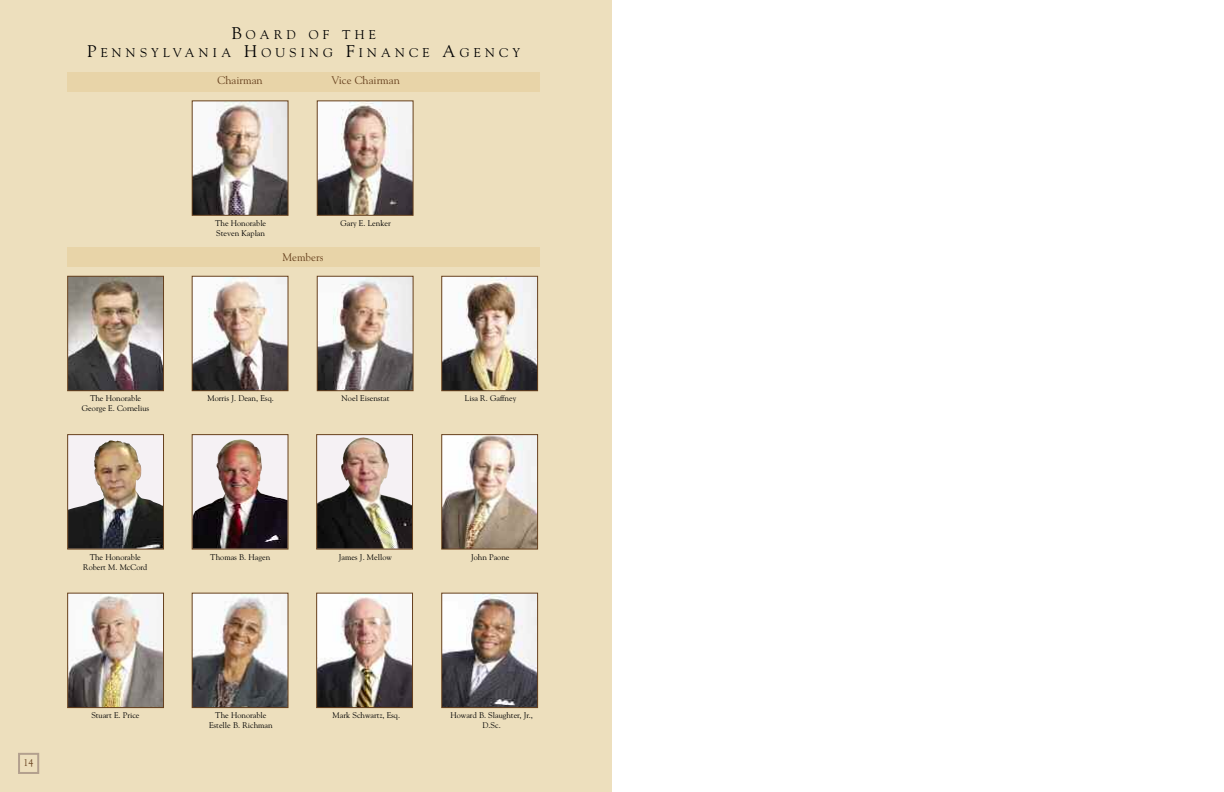
<style>
.page{position:relative;width:1224px;height:792px;background:#fff}
.page>*{position:absolute;margin:0;border:0;box-sizing:border-box;transform-origin:0 0}
.t1{font:12.6px/18px "Goudy";letter-spacing:.335em;color:#000;text-align:center}
.t2{font:11px "Goudy";color:#67411e}
.t3{font:10px "Goudy";color:#67411e}
.t4{font:8.2px/9.8px "Goudy";color:#000;text-align:center}
.s1{font-size:16.8px}
</style>
<div class="page">
<div style="left:0;top:0;width:612px;height:792px;background:#eddfbd"></div>
<div style="left:18px;top:753px;width:21px;height:21px;border:2px solid #b3a08e"></div>
<img style="left:319px;top:102px;width:92px;height:112px">
<div style="left:317px;top:100px;width:96px;height:116px;border:1px solid #67411e"></div>
<img style="left:443px;top:595px;width:93px;height:111px">
<div style="left:441px;top:593px;width:97px;height:115px;border:1px solid #67411e"></div>
<img style="left:194px;top:278px;width:92px;height:111px">
<div style="left:192px;top:276px;width:96px;height:115px;border:1px solid #67411e"></div>
<img style="left:69px;top:278px;width:93px;height:111px">
<div style="left:67px;top:276px;width:97px;height:115px;border:1px solid #67411e"></div>
<img style="left:318px;top:595px;width:93px;height:111px">
<div style="left:316px;top:593px;width:97px;height:115px;border:1px solid #67411e"></div>
<img style="left:319px;top:278px;width:92px;height:111px">
<div style="left:317px;top:276px;width:96px;height:115px;border:1px solid #67411e"></div>
<img style="left:443px;top:436px;width:93px;height:111px">
<div style="left:441px;top:434px;width:97px;height:115px;border:1px solid #67411e"></div>
<img style="left:443px;top:278px;width:93px;height:111px">
<div style="left:441px;top:276px;width:97px;height:115px;border:1px solid #67411e"></div>
<div style="left:193px;top:435px;width:95px;height:114px;background:#f5f1f4"></div>
<img style="left:194px;top:439px;width:92px;height:108px">
<div style="left:192px;top:434px;width:96px;height:115px;border:1px solid #67411e"></div>
<img style="left:318px;top:437px;width:93px;height:110px">
<div style="left:316px;top:434px;width:97px;height:115px;border:1px solid #67411e"></div>
<img style="left:194px;top:102px;width:92px;height:112px">
<div style="left:192px;top:100px;width:96px;height:116px;border:1px solid #67411e"></div>
<div style="left:68px;top:435px;width:95px;height:114px;background:#f5f1f4"></div>
<img style="left:69px;top:440px;width:93px;height:107px">
<div style="left:67px;top:434px;width:97px;height:115px;border:1px solid #67411e"></div>
<img style="left:194px;top:595px;width:92px;height:111px">
<div style="left:192px;top:593px;width:96px;height:115px;border:1px solid #67411e"></div>
<img style="left:69px;top:595px;width:93px;height:111px">
<div style="left:67px;top:593px;width:97px;height:115px;border:1px solid #67411e"></div>
<div style="left:67px;top:72px;width:473px;height:20px;background:#e8d4a8"></div>
<div style="left:67px;top:247px;width:473px;height:20px;background:#e8d4a8"></div>
<p class="t1" style="left:87px;top:26px;width:434px"><span class="s1">B</span>OARD OF THE<br><span class="s1">P</span>ENNSYLVANIA <span class="s1">H</span>OUSING <span class="s1">F</span>INANCE <span class="s1">A</span>GENCY</p>
<p class="t2" style="left:218px;top:73px;width:47px">Chairman</p>
<p class="t2" style="left:331px;top:73px;width:70px">Vice Chairman</p>
<p class="t4" style="left:215px;top:218px;width:53px;text-align:left">The Honorable<br>Steven Kaplan</p>
<p class="t4" style="left:340px;top:218px;width:52px">Gary E. Lenker</p>
<p class="t2" style="left:282px;top:250px;width:42px">Members</p>
<p class="t4" style="left:82px;top:394px;width:69px">The Honorable<br>George E. Cornelius</p>
<p class="t4" style="left:207px;top:394px;width:68px">Morris J. Dean, Esq.</p>
<p class="t4" style="left:342px;top:394px;width:50px">Noel Eisenstat</p>
<p class="t4" style="left:465px;top:394px;width:53px">Lisa R. Gaffney</p>
<p class="t4" style="left:83px;top:552px;width:66px">The Honorable<br>Robert M. McCord</p>
<p class="t4" style="left:210px;top:552px;width:62px">Thomas B. Hagen</p>
<p class="t4" style="left:339px;top:552px;width:55px">James J. Mellow</p>
<p class="t4" style="left:471px;top:552px;width:40px">John Paone</p>
<p class="t3" style="left:24px;top:756px;width:11px">14</p>
<p class="t4" style="left:91px;top:711px;width:50px">Stuart E. Price</p>
<p class="t4" style="left:209px;top:711px;width:65px">The Honorable<br>Estelle B. Richman</p>
<p class="t4" style="left:333px;top:711px;width:69px">Mark Schwartz, Esq.</p>
<p class="t4" style="left:450px;top:711px;width:84px">Howard B. Slaughter, Jr.,<br>D.Sc.</p>
</div>
